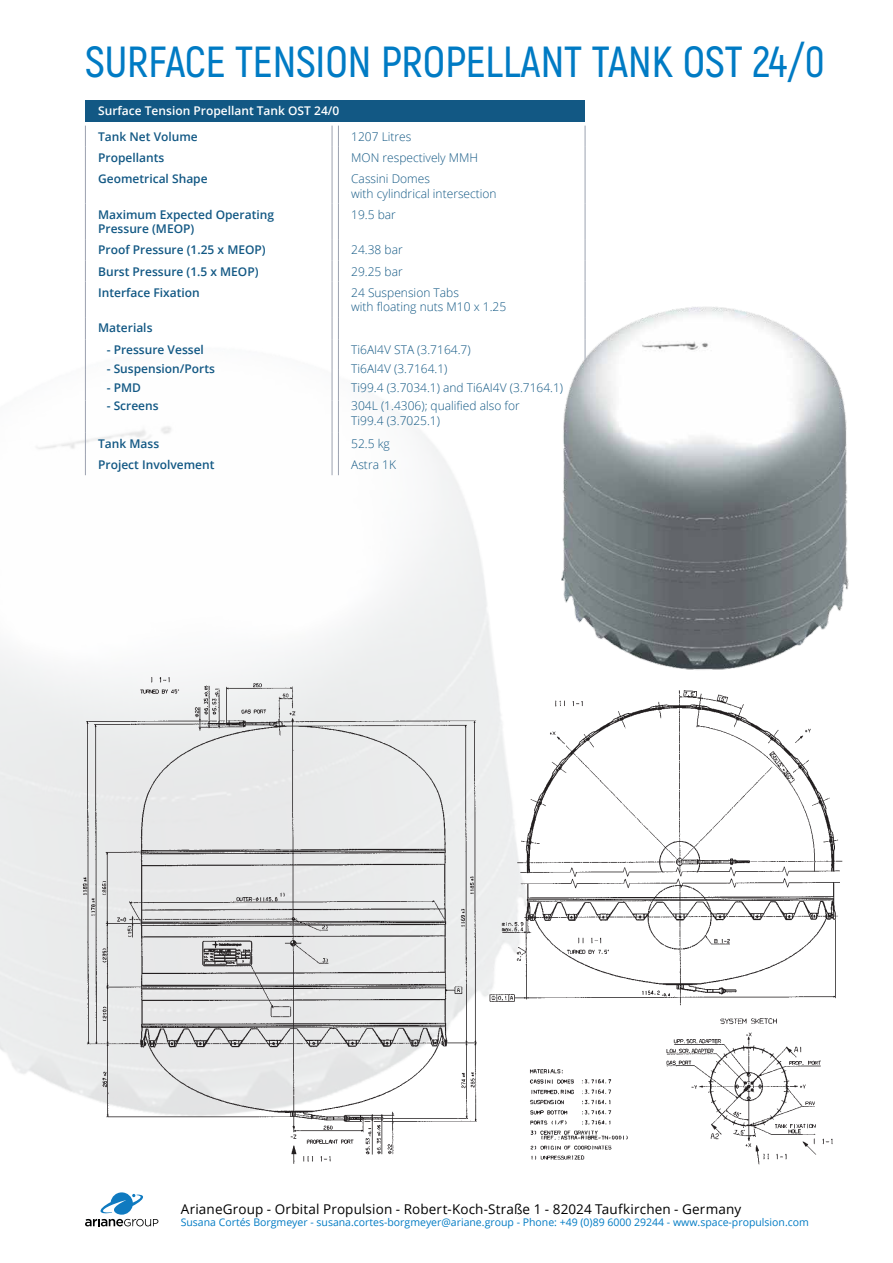
<style>
.page{position:relative;width:893px;height:1263px;background:#fff}
.page>*{position:absolute;margin:0;border:0;box-sizing:border-box;transform-origin:0 0}
.t1{font:600 43.5px "Akrobat";color:#007bc4}
.t2{font:13.5px "Open Sans";letter-spacing:.01em;color:#000}
.t3{font:300 12px/18.6px "Open Sans";color:#125884}
.t4{font:600 12px/14.4px "Open Sans";color:#125884}
.t5{font:600 12px "Open Sans";color:#fff}
.t6{font:10.5px "Open Sans";color:#007bc4}
</style>
<div class="page">
<img style="left:78px;top:656px;width:765px;height:509px">
<div style="left:85px;top:100px;width:500px;height:21px;background:#125884"></div>
<svg style="left:85px;top:126px;width:1px;height:42px"></svg>
<hr style="left:85px;top:168px;width:1px;height:36px;background:#9ca2b0">
<hr style="left:85px;top:204px;width:1px;height:35px;background:#9ca2b0">
<svg style="left:85px;top:239px;width:1px;height:42px"></svg>
<hr style="left:85px;top:281px;width:1px;height:36px;background:#9ca2b0">
<svg style="left:85px;top:317px;width:1px;height:22px"></svg>
<hr style="left:85px;top:339px;width:1px;height:31px;background:#9ca2b0">
<hr style="left:85px;top:370px;width:1px;height:31px;background:#9ca2b0">
<hr style="left:85px;top:401px;width:1px;height:32px;background:#9ca2b0">
<svg style="left:85px;top:433px;width:1px;height:42px"></svg>
<svg style="left:585px;top:126px;width:1px;height:42px"></svg>
<hr style="left:585px;top:168px;width:1px;height:36px;background:#9ca2b0">
<hr style="left:585px;top:204px;width:1px;height:35px;background:#9ca2b0">
<svg style="left:585px;top:239px;width:1px;height:42px"></svg>
<hr style="left:585px;top:281px;width:1px;height:36px;background:#9ca2b0">
<svg style="left:332px;top:126px;width:7px;height:349px"></svg>
<img style="left:562px;top:306px;width:287px;height:364px">
<svg style="left:85px;top:1192px;width:73px;height:34px"></svg>
<h1 class="t1" style="left:85px;top:35px;width:741px">SURFACE TENSION PROPELLANT TANK OST 24/0</h1>
<p class="t5" style="left:98px;top:103px;width:243px">Surface Tension Propellant Tank OST 24/0</p>
<p class="t4" style="left:98px;top:129px;width:101px">Tank Net Volume</p>
<p class="t3" style="left:351px;top:127px;width:62px">1207 Litres</p>
<p class="t4" style="left:98px;top:150px;width:68px">Propellants</p>
<p class="t3" style="left:351px;top:148px;width:129px">MON respectively MMH</p>
<p class="t4" style="left:98px;top:171px;width:111px">Geometrical Shape</p>
<p class="t3" style="left:351px;top:171px;width:147px;line-height:14.4px">Cassini Domes<br>with cylindrical intersection</p>
<p class="t4" style="left:98px;top:207px;width:177px">Maximum Expected Operating<br>Pressure (MEOP)</p>
<p class="t3" style="left:351px;top:205px;width:46px">19.5 bar</p>
<p class="t4" style="left:98px;top:243px;width:169px">Proof Pressure (1.25 x MEOP)</p>
<p class="t3" style="left:351px;top:240px;width:53px">24.38 bar</p>
<p class="t4" style="left:98px;top:264px;width:162px">Burst Pressure (1.5 x MEOP)</p>
<p class="t3" style="left:351px;top:262px;width:53px">29.25 bar</p>
<p class="t4" style="left:98px;top:285px;width:103px">Interface Fixation</p>
<p class="t3" style="left:351px;top:285px;width:157px;line-height:14.4px">24 Suspension Tabs<br>with floating nuts M10 x 1.25</p>
<p class="t4" style="left:98px;top:320px;width:56px">Materials</p>
<p class="t4" style="left:107px;top:343px;width:99px">- Pressure Vessel</p>
<p class="t4" style="left:107px;top:361px;width:110px">- Suspension/Ports</p>
<p class="t4" style="left:107px;top:380px;width:36px">- PMD</p>
<p class="t4" style="left:107px;top:399px;width:53px">- Screens</p>
<p class="t3" style="left:351px;top:340px;width:214px">Ti6AI4V STA (3.7164.7)<br>Ti6AI4V (3.7164.1)<br>Ti99.4 (3.7034.1) and Ti6AI4V (3.7164.1)<br>304L (1.4306); qualified also for</p>
<p class="t3" style="left:351px;top:411px;width:90px">Ti99.4 (3.7025.1)</p>
<p class="t4" style="left:98px;top:436px;width:63px">Tank Mass</p>
<p class="t3" style="left:351px;top:434px;width:40px">52.5 kg</p>
<p class="t4" style="left:98px;top:457px;width:118px">Project Involvement</p>
<p class="t3" style="left:351px;top:455px;width:46px">Astra 1K</p>
<p class="t2" style="left:181px;top:1200px;width:562px">ArianeGroup - Orbital Propulsion - Robert-Koch-Straße 1 - 82024 Taufkirchen - Germany</p>
<p class="t6" style="left:181px;top:1215px;width:630px">Susana Cortés Borgmeyer - susana.cortes-borgmeyer@ariane.group - Phone: +49 (0)89 6000 29244 - www.space-propulsion.com</p>
</div>
